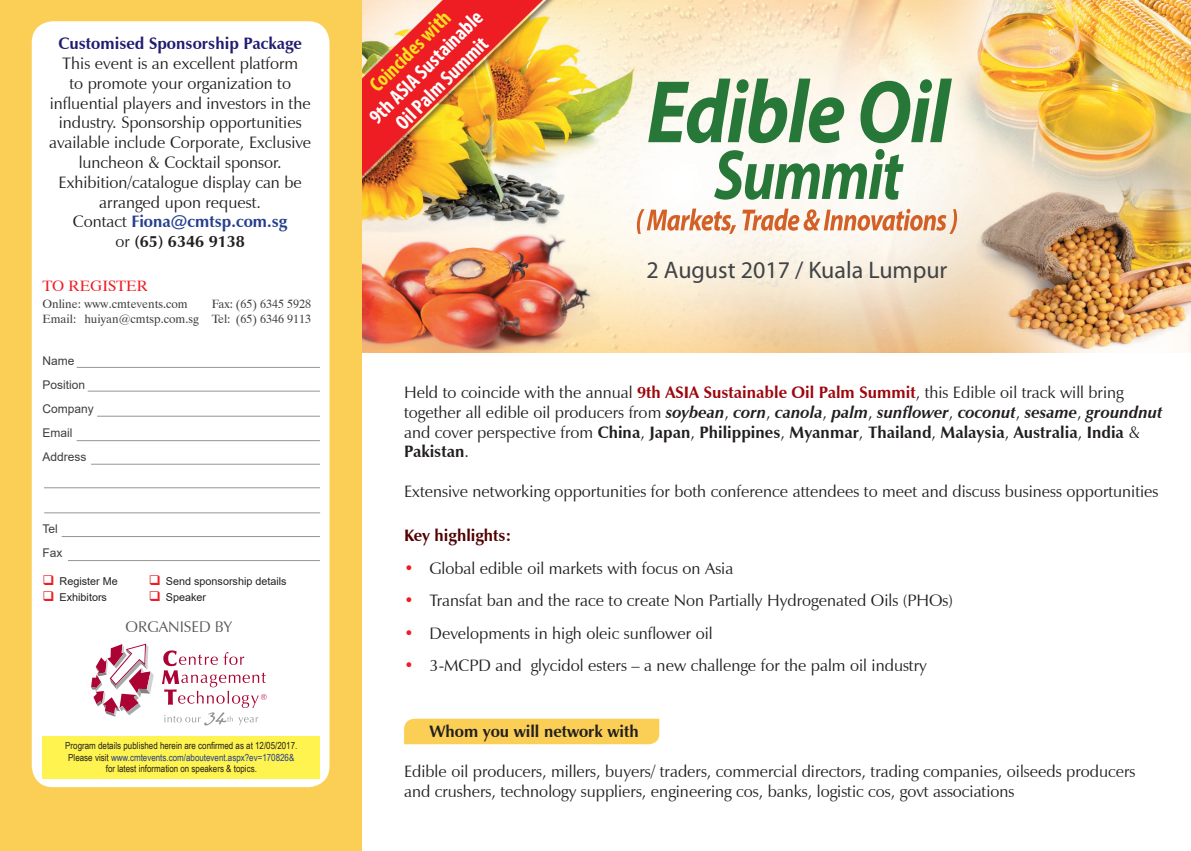
<style>
.page{position:relative;width:1191px;height:851px;background:#fff}
.page>*{position:absolute;margin:0;border:0;box-sizing:border-box;transform-origin:0 0}
.t1{font:24px "Myriad Pro";color:#404345}
.t2{font:700 condensed 21px "Myriad Pro";color:#fff}
.t3{font:700 condensed 21px "Myriad Pro";color:#fcde20}
.t4{font:16.5px/19.8px "Zapf Humanist 601 BT";color:#231f20}
.t5{font:700 16.5px "Zapf Humanist 601 BT";color:#201c70}
.t6{font:700 16.5px "Zapf Humanist 601 BT";color:#231f20}
.t7{font:700 16.5px "Zapf Humanist 601 BT";color:#520000}
.t8{font:15.45px "Zapf Humanist 601 BT";color:#57585a}
.t9{font:15px "Dutch 801 BT";color:#ee1d23}
.t10{font:12px/14.4px "Dutch 801 BT";color:#3e3e3f;text-align:right}
.t11{font:12px "Arial";color:#3e3e3f}
.t12{font:10.8px "Arial";color:#231f20}
.t13{font:9.75px "Arial Narrow";color:#231f20}
.t14{font:9.75px "Arial Narrow";color:#253f8e}
.s1{font-weight:700;color:#253f8e}
.s2{font-weight:700}
.s3{color:#ee1d23}
.s4{color:#231f20}
.s5{font-weight:700;color:#9d070d}
.s6{font-weight:700;font-style:italic}
</style>
<div class="page">
<div style="left:404px;top:718px;width:255px;height:26px;background:#fbcf56"></div>
<img style="left:361px;top:0;width:830px;height:353px">
<div style="left:0;top:0;width:361px;height:850px;background:#fbcf56"></div>
<div style="left:32px;top:21px;width:297px;height:766px;background:#fff;border-radius:21px"></div>
<hr style="left:77px;top:367px;width:243px;height:1px;background:#939598">
<hr style="left:88px;top:391px;width:232px;height:1px;background:#939598">
<hr style="left:97px;top:416px;width:223px;height:1px;background:#939598">
<hr style="left:77px;top:440px;width:243px;height:1px;background:#939598">
<hr style="left:91px;top:464px;width:229px;height:1px;background:#939598">
<hr style="left:44px;top:487px;width:276px;height:1px;background:#939598">
<hr style="left:68px;top:560px;width:252px;height:1px;background:#939598">
<hr style="left:62px;top:536px;width:258px;height:1px;background:#939598">
<hr style="left:44px;top:512px;width:276px;height:1px;background:#939598">
<svg style="left:91px;top:643px;width:63px;height:73px"></svg>
<svg style="left:162px;top:650px;width:105px;height:75px"></svg>
<svg style="left:648px;top:79px;width:196px;height:64px"></svg>
<svg style="left:860px;top:79px;width:92px;height:64px"></svg>
<svg style="left:714px;top:149px;width:189px;height:51px"></svg>
<svg style="left:637px;top:208px;width:99px;height:26px"></svg>
<svg style="left:742px;top:208px;width:215px;height:26px"></svg>
<div style="left:43px;top:736px;width:277px;height:43px;background:#fff34f"></div>
<p class="t5" style="left:58px;top:33px;width:245px">Customised Sponsorship Package</p>
<p class="t4" style="left:49px;top:53px;width:264px;text-align:center">This event is an excellent platform<br>to promote your organization to influential players and investors in the industry. Sponsorship opportunities available include Corporate, Exclusive luncheon &amp; Cocktail sponsor.<br>Exhibition/catalogue display can be arranged upon request.<br>Contact <span class="s1">Fiona@cmtsp.com.sg<br></span>or <span class="s2">(65) 6346 9138</span></p>
<p class="t9" style="left:42px;top:276px;width:107px">TO REGISTER</p>
<p class="t10" style="left:42px;top:297px;width:147px">Online: www.cmtevents.com</p>
<p class="t10" style="left:42px;top:297px;width:270px">Fax: (65) 6345 5928<br>Email: huiyan@cmtsp.com.sg Tel: (65) 6346 9113</p>
<p class="t11" style="left:43px;top:352px;width:34px">Name</p>
<p class="t11" style="left:43px;top:376px;width:44px">Position</p>
<p class="t11" style="left:43px;top:400px;width:53px">Company</p>
<p class="t11" style="left:43px;top:424px;width:32px">Email</p>
<p class="t11" style="left:43px;top:448px;width:46px">Address</p>
<p class="t11" style="left:43px;top:520px;width:17px">Tel</p>
<p class="t11" style="left:43px;top:544px;width:22px">Fax</p>
<p class="t12" style="left:43px;top:573px;width:77px"><span class="s3">❑</span> Register Me</p>
<p class="t12" style="left:149px;top:573px;width:139px"><span class="s3">❑</span> Send sponsorship details</p>
<p class="t12" style="left:43px;top:590px;width:66px"><span class="s3">❑</span> Exhibitors</p>
<p class="t12" style="left:149px;top:590px;width:59px"><span class="s3">❑</span> Speaker</p>
<p class="t8" style="left:126px;top:617px;width:108px">ORGANISED BY</p>
<p class="t13" style="left:65px;top:738px;width:233px">Program details published herein are confirmed as at 12/05/2017.</p>
<p class="t14" style="left:68px;top:750px;width:227px"><span class="s4">Please visit</span> www.cmtevents.com/aboutevent.aspx?ev=170826&amp;</p>
<p class="t13" style="left:106px;top:761px;width:153px">for latest information on speakers &amp; topics.</p>
<p class="t3" style="left:363px;top:79px;width:107px;rotate:-45deg">Coincides with</p>
<p class="t2" style="left:363px;top:111px;width:152px;rotate:-45deg">9th ASIA Sustainable</p>
<p class="t2" style="left:390px;top:116px;width:123px;rotate:-45deg">Oil Palm Summit</p>
<p class="t1" style="left:646px;top:255px;width:302px">2 August 2017 / Kuala Lumpur</p>
<p class="t4" style="left:404px;top:382px;width:760px">Held to coincide with the annual <span class="s5">9th ASIA Sustainable Oil Palm Summit</span>, this Edible oil track will bring together all edible oil producers from <span class="s6">soybean</span>, <span class="s6">corn</span>, <span class="s6">canola</span>, <span class="s6">palm</span>, <span class="s6">sunflower</span>, <span class="s6">coconut</span>, <span class="s6">sesame</span>, <span class="s6">groundnut </span>and cover perspective from <span class="s2">China</span>, <span class="s2">Japan</span>, <span class="s2">Philippines</span>, <span class="s2">Myanmar</span>, <span class="s2">Thailand</span>, <span class="s2">Malaysia</span>, <span class="s2">Australia</span>, <span class="s2">India</span> &amp; <span class="s2">Pakistan</span>.</p>
<p class="t4" style="left:404px;top:481px;width:756px">Extensive networking opportunities for both conference attendees to meet and discuss business opportunities</p>
<p class="t7" style="left:404px;top:525px;width:109px">Key highlights:</p>
<p class="t4" style="left:404px;top:558px;width:331px"><span class="s3">•</span> Global edible oil markets with focus on Asia</p>
<p class="t4" style="left:404px;top:590px;width:550px"><span class="s3">•</span> Transfat ban and the race to create Non Partially Hydrogenated Oils (PHOs)</p>
<p class="t4" style="left:404px;top:623px;width:310px"><span class="s3">•</span> Developments in high oleic sunflower oil</p>
<p class="t4" style="left:404px;top:655px;width:524px"><span class="s3">•</span> 3-MCPD and glycidol esters – a new challenge for the palm oil industry</p>
<p class="t6" style="left:429px;top:721px;width:211px">Whom you will network with</p>
<p class="t4" style="left:404px;top:761px;width:733px">Edible oil producers, millers, buyers/ traders, commercial directors, trading companies, oilseeds producers and crushers, technology suppliers, engineering cos, banks, logistic cos, govt associations</p>
</div>
